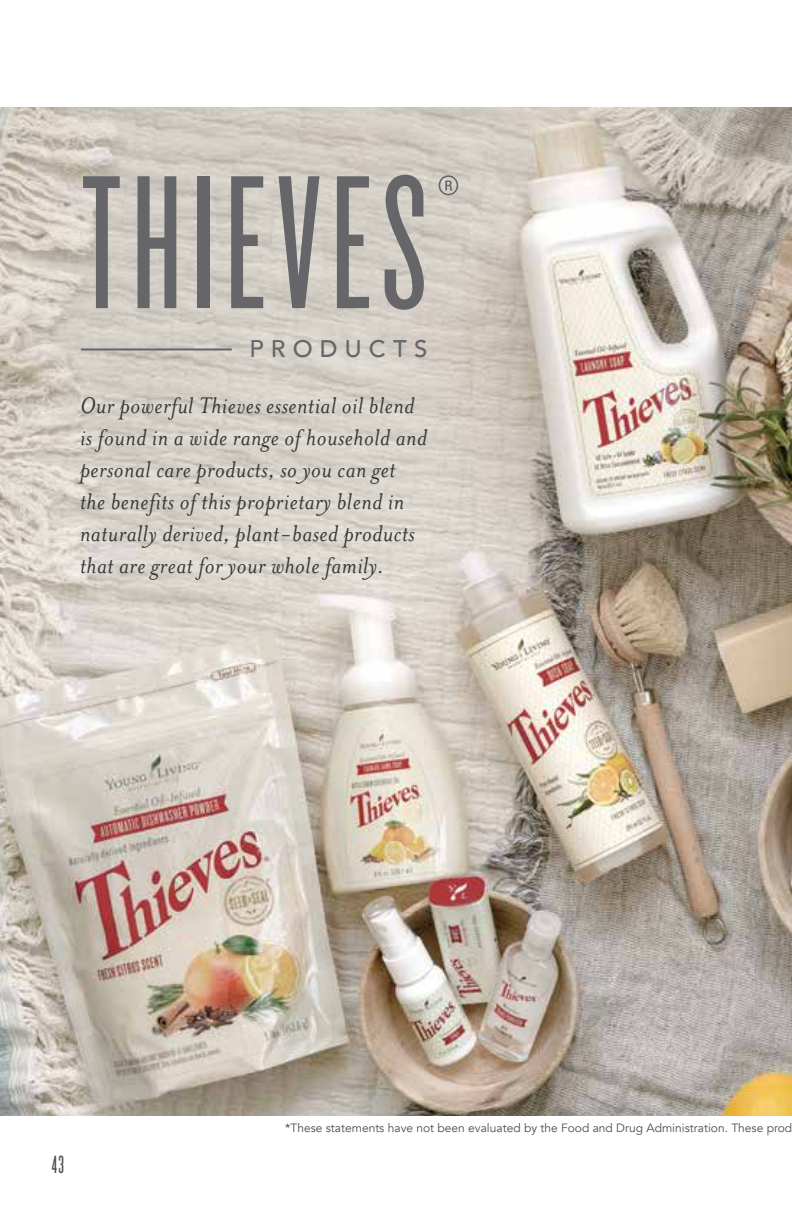
<style>
.page{position:relative;width:792px;height:1224px;background:#fff}
.page>*{position:absolute;margin:0;border:0;box-sizing:border-box;transform-origin:0 0}
.t1{font:198px "Knockout 26 Junior Flywght";letter-spacing:.05em;color:#65656a}
.t2{font:italic 26px/32px "Mrs Eaves OT";letter-spacing:.02em;color:#383839}
.t3{font:26px "Knockout 26 Junior Flywght";color:#4d4d4f}
.t4{font:500 24px "Avenir";letter-spacing:.3em;color:#65656a}
.t5{font:12px "Avenir";color:#4d4d4f}
</style>
<div class="page">
<img style="left:0;top:108px;width:792px;height:1007px">
<hr style="left:81px;top:348px;width:151px;height:2px;background:#65656a">
<h1 class="t1" style="left:81px;top:133px;width:381px">THIEVES<sup>®</sup></h1>
<p class="t4" style="left:249px;top:328px;width:179px">PRODUCTS</p>
<p class="t2" style="left:80px;top:389px;width:348px">Our powerful Thieves essential oil blend is found in a wide range of household and personal care products, so you can get the benefits of this proprietary blend in naturally derived, plant-based products that are great for your whole family.</p>
<p class="t3" style="left:52px;top:1150px;width:14px">43</p>
<p class="t5" style="left:285px;top:1121px;width:509px">*These statements have not been evaluated by the Food and Drug Administration. These prod</p>
</div>
